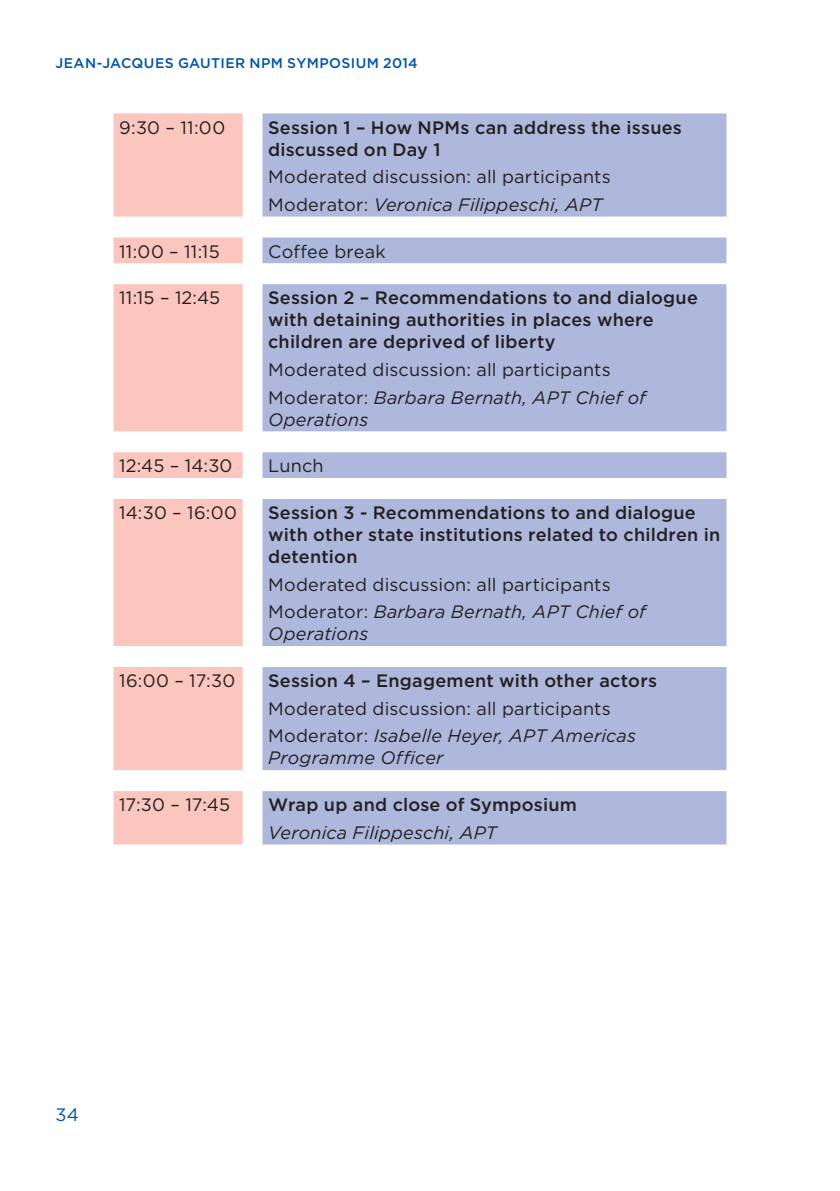
<style>
.page{position:relative;width:840px;height:1191px;background:#fff}
.page>*{position:absolute;margin:0;border:0;box-sizing:border-box;transform-origin:0 0}
.body_gotham{font:500 18px/22px "Gotham";letter-spacing:.015em;color:#231f20}
.body_gotham-2{font:18px "Gotham";letter-spacing:.01em;color:#231f20}
.body_gotham-3{font:italic 18px/22px "Gotham";letter-spacing:.01em;color:#231f20}
.t1{font:18px "Gotham";color:#0154a6}
.t2{font:500 14px "Gotham";letter-spacing:.025em;color:#0154a6}
.s1{font-style:normal}
</style>
<div class="page">
<svg style="left:113px;top:113px;width:129px;height:731px;fill:#fac6bd"></svg>
<svg style="left:262px;top:113px;width:464px;height:731px;fill:#aeb8dc"></svg>
<p class="t2" style="left:55px;top:54px;width:363px">JEAN-JACQUES GAUTIER NPM SYMPOSIUM 2014</p>
<p class="body_gotham-2" style="left:119px;top:116px;width:107px">9:30 – 11:00</p>
<p class="body_gotham" style="left:268px;top:116px;width:415px">Session 1 – How NPMs can address the issues discussed on Day 1</p>
<p class="body_gotham-2" style="left:268px;top:166px;width:344px">Moderated discussion: all participants</p>
<p class="body_gotham-3" style="left:268px;top:193px;width:335px"><span class="s1">Moderator:</span> Veronica Filippeschi, APT</p>
<p class="body_gotham-2" style="left:119px;top:240px;width:102px">11:00 – 11:15</p>
<p class="body_gotham-2" style="left:268px;top:240px;width:119px">Coffee break</p>
<p class="body_gotham-2" style="left:119px;top:287px;width:102px">11:15 – 12:45</p>
<p class="body_gotham" style="left:268px;top:287px;width:431px">Session 2 – Recommendations to and dialogue with detaining authorities in places where children are deprived of liberty</p>
<p class="body_gotham-2" style="left:268px;top:359px;width:344px">Moderated discussion: all participants</p>
<p class="body_gotham-3" style="left:268px;top:386px;width:379px"><span class="s1">Moderator:</span> Barbara Bernath, APT Chief of<br>Operations</p>
<p class="body_gotham-2" style="left:119px;top:455px;width:115px">12:45 – 14:30</p>
<p class="body_gotham-2" style="left:268px;top:455px;width:57px">Lunch</p>
<p class="body_gotham-2" style="left:119px;top:502px;width:119px">14:30 – 16:00</p>
<p class="body_gotham" style="left:268px;top:501px;width:453px">Session 3 - Recommendations to and dialogue with other state institutions related to children in detention</p>
<p class="body_gotham-2" style="left:268px;top:573px;width:344px">Moderated discussion: all participants</p>
<p class="body_gotham-3" style="left:268px;top:601px;width:379px"><span class="s1">Moderator:</span> Barbara Bernath, APT Chief of<br>Operations</p>
<p class="body_gotham-2" style="left:119px;top:670px;width:117px">16:00 – 17:30</p>
<p class="body_gotham" style="left:268px;top:669px;width:390px">Session 4 – Engagement with other actors</p>
<p class="body_gotham-2" style="left:268px;top:697px;width:344px">Moderated discussion: all participants</p>
<p class="body_gotham-3" style="left:268px;top:725px;width:369px"><span class="s1">Moderator:</span> Isabelle Heyer, APT Americas<br>Programme Officer</p>
<p class="body_gotham-2" style="left:119px;top:794px;width:112px">17:30 – 17:45</p>
<p class="body_gotham" style="left:268px;top:793px;width:310px">Wrap up and close of Symposium</p>
<p class="body_gotham-3" style="left:268px;top:821px;width:230px">Veronica Filippeschi, APT</p>
<p class="t1" style="left:55px;top:1103px;width:25px">34</p>
</div>
